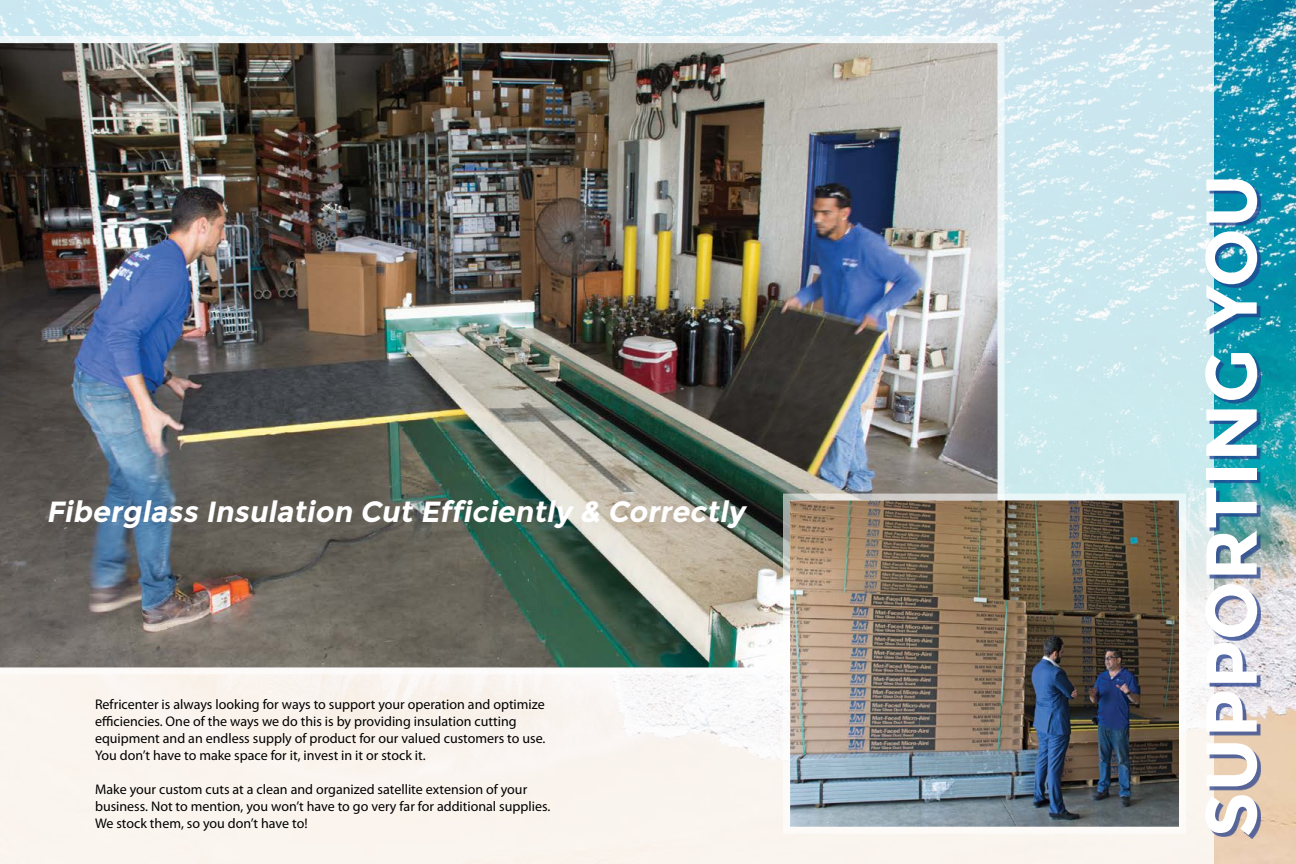
<style>
.page{position:relative;width:1296px;height:864px;background:#fff}
.page>*{position:absolute;margin:0;border:0;box-sizing:border-box;transform-origin:0 0}
.t1{font:700 72px "Montserrat";color:#fff}
.t2{font:italic 700 29.2px "Montserrat";color:#fff}
.t3{font:14px/17px "Myriad Pro";color:#000}
</style>
<div class="page">
<img style="left:0;top:0;width:1214px;height:864px">
<img style="left:1214px;top:0;width:82px;height:864px">
<div style="left:1208px;top:182px;width:53px;height:656px;background:#25408f;opacity:.75"></div>
<img style="left:0;top:36px;width:1005px;height:638px">
<img style="left:783px;top:494px;width:403px;height:340px">
<h2 class="t2" style="left:46px;top:494px;width:706px">Fiberglass Insulation Cut Efficiently &amp; Correctly</h2>
<p class="t3" style="left:95px;top:696px;width:452px">Refricenter is always looking for ways to support your operation and optimize efficiencies. One of the ways we do this is by providing insulation cutting equipment and an endless supply of product for our valued customers to use.<br>You don’t have to make space for it, invest in it or stock it.</p>
<p class="t3" style="left:95px;top:781px;width:457px">Make your custom cuts at a clean and organized satellite extension of your business. Not to mention, you won’t have to go very far for additional supplies.<br>We stock them, so you don’t have to!</p>
<h1 class="t1" style="left:1188px;top:838px;width:665px;rotate:-90deg">SUPPORTING YOU</h1>
</div>
